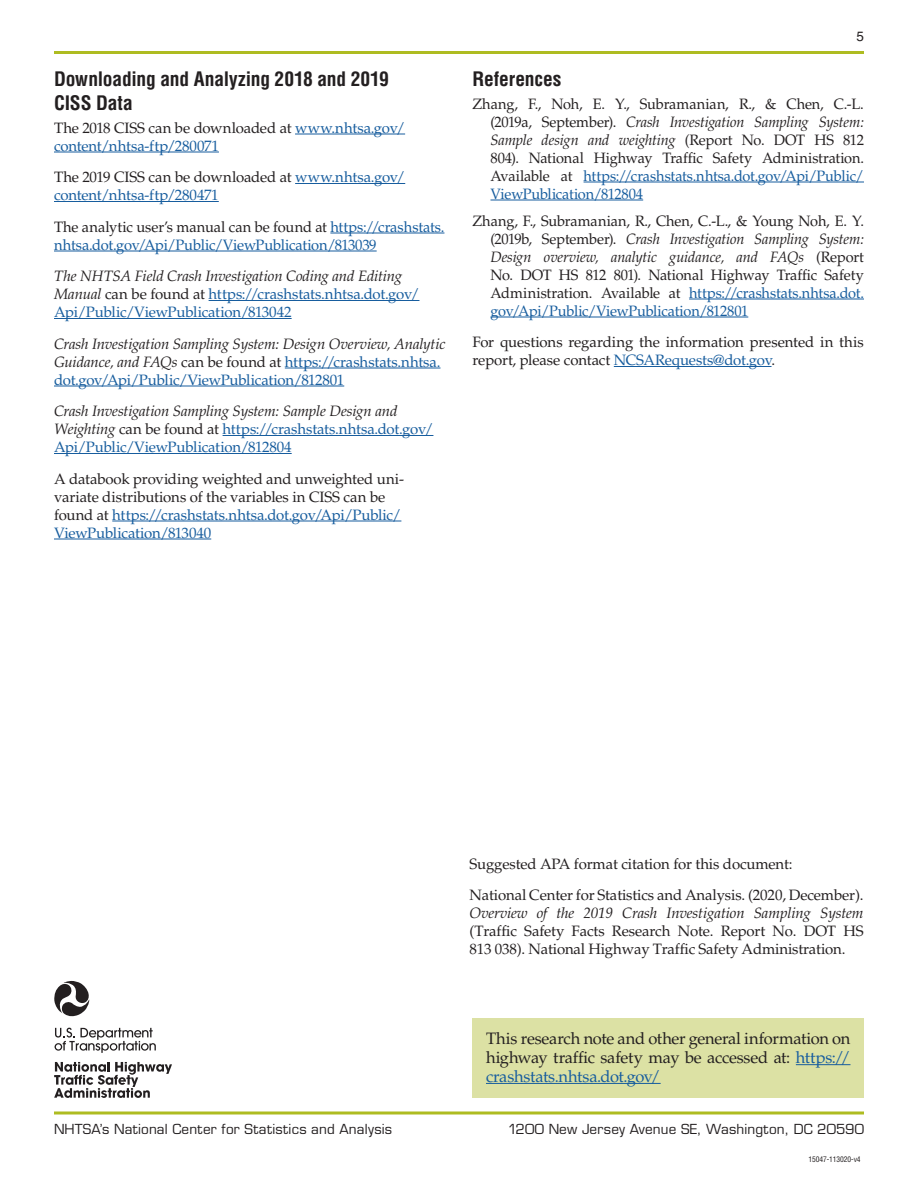
<style>
.page{position:relative;width:918px;height:1188px;background:#fff}
.page>*{position:absolute;margin:0;border:0;box-sizing:border-box;transform-origin:0 0}
.t1{font:700 condensed 19.5px/24px "Helvetica LT Std";letter-spacing:-.005em;color:#231f20}
.t2{font:16.5px/18.8px "Palatino LT Std";letter-spacing:-.015em;color:#231f20;text-align:justify}
.t3{font:15px/18px "Palatino LT Std";letter-spacing:-.01em;color:#231f20}
.t4{font:15px/18px "Palatino LT Std";letter-spacing:-.01em;color:#175d9e}
.t5{font:italic 15px/18px "Palatino LT Std";letter-spacing:-.01em;color:#231f20}
.t6{font:13.5px "Eurostile LT Std";letter-spacing:.015em;color:#231f20}
.t7{font:13.5px "Helvetica LT Std";color:#231f20}
.t8{font:condensed 7.5px "Helvetica LT Std";letter-spacing:-.01em;color:#231f20}
.s1{color:#231f20}
.s2{font-style:italic;color:#231f20}
.s3{font-style:normal}
.s4{font-style:normal;color:#175d9e}
.s5{color:#175d9e}
.s6{font-style:italic}
</style>
<div class="page">
<hr style="left:54px;top:51px;width:810px;height:3px;background:#aebc21">
<hr style="left:54px;top:1112px;width:810px;height:2px;background:#aebc21">
<svg style="left:54px;top:981px;width:36px;height:36px"></svg>
<svg style="left:55px;top:1028px;width:101px;height:25px"></svg>
<svg style="left:54px;top:1062px;width:118px;height:36px"></svg>
<div style="left:472px;top:1019px;width:392px;height:79px;background:#dce1a4"></div>
<hr style="left:796px;top:1064px;width:54px;height:1px;background:#175d9e">
<hr style="left:486px;top:1083px;width:175px;height:1px;background:#175d9e">
<hr style="left:295px;top:134px;width:110px;height:1px;background:#175d9e">
<hr style="left:54px;top:152px;width:165px;height:1px;background:#175d9e">
<hr style="left:295px;top:183px;width:110px;height:1px;background:#175d9e">
<hr style="left:54px;top:201px;width:165px;height:1px;background:#175d9e">
<hr style="left:330px;top:233px;width:114px;height:1px;background:#175d9e">
<hr style="left:54px;top:251px;width:323px;height:1px;background:#175d9e">
<hr style="left:209px;top:300px;width:210px;height:1px;background:#175d9e">
<hr style="left:54px;top:318px;width:238px;height:1px;background:#175d9e">
<hr style="left:285px;top:368px;width:156px;height:1px;background:#175d9e">
<hr style="left:54px;top:386px;width:290px;height:1px;background:#175d9e">
<hr style="left:223px;top:435px;width:210px;height:1px;background:#175d9e">
<hr style="left:54px;top:453px;width:238px;height:1px;background:#175d9e">
<hr style="left:112px;top:521px;width:289px;height:1px;background:#175d9e">
<hr style="left:54px;top:539px;width:157px;height:1px;background:#175d9e">
<hr style="left:584px;top:182px;width:280px;height:1px;background:#175d9e">
<hr style="left:490px;top:200px;width:153px;height:1px;background:#175d9e">
<hr style="left:689px;top:299px;width:175px;height:1px;background:#175d9e">
<hr style="left:490px;top:317px;width:258px;height:1px;background:#175d9e">
<hr style="left:614px;top:366px;width:158px;height:1px;background:#175d9e">
<h1 class="t1" style="left:54px;top:67px;width:336px">Downloading and Analyzing 2018 and 2019<br>CISS Data</h1>
<p class="t4" style="left:54px;top:119px;width:353px"><span class="s1">The 2018 CISS can be downloaded at</span> www.nhtsa.gov/ content/nhtsa-ftp/280071</p>
<p class="t4" style="left:54px;top:168px;width:353px"><span class="s1">The 2019 CISS can be downloaded at</span> www.nhtsa.gov/ content/nhtsa-ftp/280471</p>
<p class="t4" style="left:54px;top:218px;width:392px"><span class="s1">The analytic user’s manual can be found at</span> https://crashstats. nhtsa.dot.gov/Api/Public/ViewPublication/813039</p>
<p class="t4" style="left:54px;top:267px;width:367px"><span class="s2">The NHTSA Field Crash Investigation Coding and Editing<br>Manual</span> <span class="s1">can be found at</span> https://crashstats.nhtsa.dot.gov/<br>Api/Public/ViewPublication/813042</p>
<p class="t5" style="left:54px;top:335px;width:393px">Crash Investigation Sampling System: Design Overview, Analytic<br>Guidance, and FAQs <span class="s3">can be found at</span> <span class="s4">https://crashstats.nhtsa. dot.gov/Api/Public/ViewPublication/812801</span></p>
<p class="t4" style="left:54px;top:402px;width:381px"><span class="s2">Crash Investigation Sampling System: Sample Design and<br>Weighting</span> <span class="s1">can be found at</span> https://crashstats.nhtsa.dot.gov/<br>Api/Public/ViewPublication/812804</p>
<p class="t3" style="left:54px;top:470px;width:352px">A databook providing weighted and unweighted uni&shy;variate distributions of the variables in CISS can be found at <span class="s5">https://crashstats.nhtsa.dot.gov/Api/Public/ ViewPublication/813040</span></p>
<p class="t7" style="left:856px;top:29px;width:9px">5</p>
<h1 class="t1" style="left:472px;top:67px;width:90px">References</h1>
<p class="t3" style="left:490px;top:95px;width:375px;text-align:justify;text-indent:-18px">Zhang, F., Noh, E. Y., Subramanian, R., &amp; Chen, C.-L. (2019a, September). <span class="s6">Crash Investigation Sampling System:<br>Sample design and weighting</span> (Report No. DOT HS 812<br>804). National Highway Traffic Safety Administration.<br>Available at <span class="s5">https://crashstats.nhtsa.dot.gov/Api/Public/ ViewPublication/812804</span></p>
<p class="t3" style="left:490px;top:212px;width:375px;text-align:justify;text-indent:-18px">Zhang, F., Subramanian, R., Chen, C.-L., &amp; Young Noh, E. Y. (2019b, September). <span class="s6">Crash Investigation Sampling System:<br>Design overview, analytic guidance, and FAQs</span> (Report No. DOT HS 812 801). National Highway Traffic Safety Administration. Available at <span class="s5">https://crashstats.nhtsa.dot. gov/Api/Public/ViewPublication/812801</span></p>
<p class="t3" style="left:472px;top:333px;width:393px">For questions regarding the information presented in this report, please contact <span class="s5">NCSARequests@dot.gov</span>.</p>
<p class="t3" style="left:470px;top:848px;width:396px;line-height:31.5px">Suggested APA format citation for this document:<br>National Center for Statistics and Analysis. (2020, December).</p>
<p class="t5" style="left:470px;top:905px;width:396px">Overview of the 2019 Crash Investigation Sampling System</p>
<p class="t3" style="left:470px;top:923px;width:396px">(Traffic Safety Facts Research Note. Report No. DOT HS<br>813 038). National Highway Traffic Safety Administration.</p>
<p class="t2" style="left:486px;top:1030px;width:366px">This research note and other general information on highway traffic safety may be accessed at: <span class="s5">https:// crashstats.nhtsa.dot.gov/</span></p>
<p class="t6" style="left:54px;top:1121px;width:340px">NHTSA’s National Center for Statistics and Analysis</p>
<p class="t6" style="left:508px;top:1121px;width:358px">1200 New Jersey Avenue SE, Washington, DC 20590</p>
<p class="t8" style="left:808px;top:1154px;width:54px">15047-113020-v4</p>
</div>
